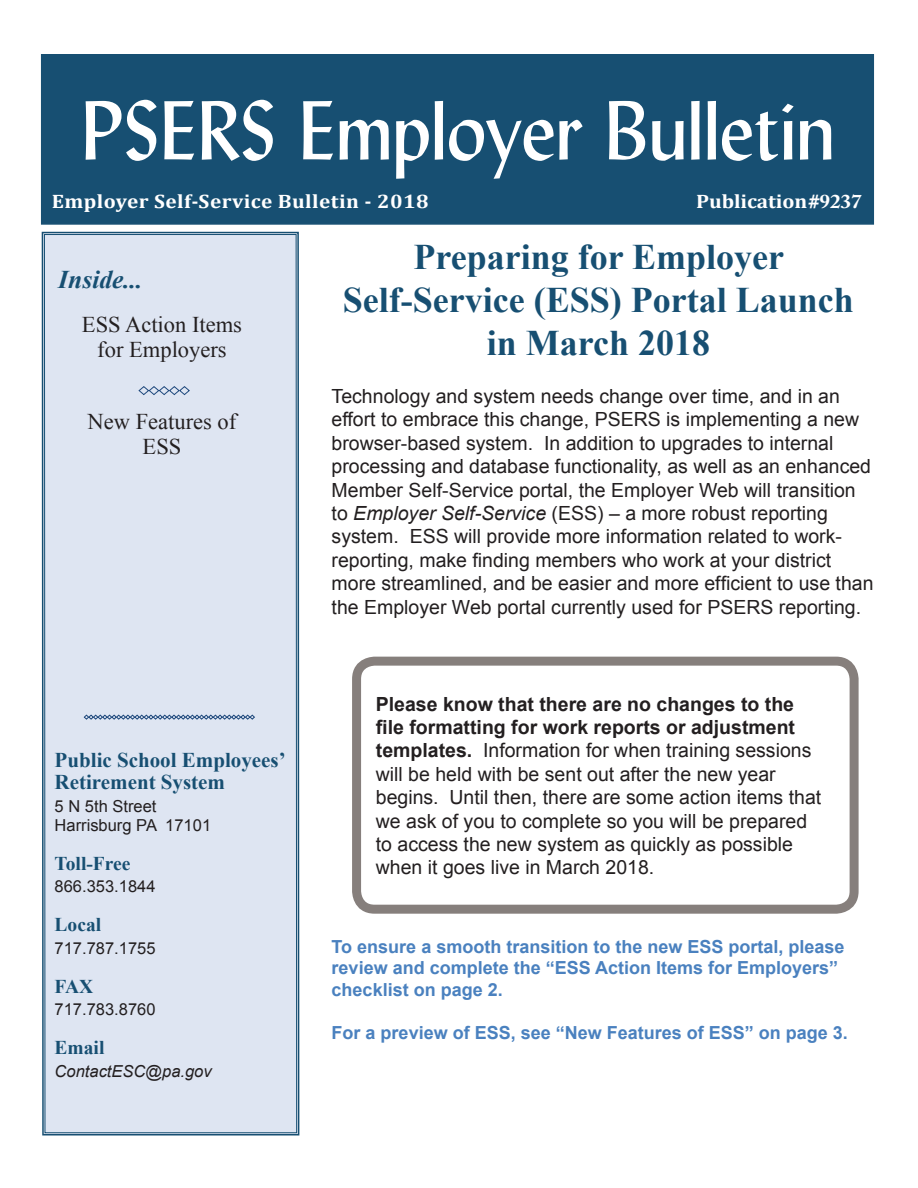
<style>
.page{position:relative;width:918px;height:1188px;background:#fff}
.page>*{position:absolute;margin:0;border:0;box-sizing:border-box;transform-origin:0 0}
.Masthead{font:82.5px "Lydian BT";color:#fff}
.heading_1{font:700 36px/43.2px "Times New Roman";color:#174f72;text-align:center}
.t1{font:italic 700 25.5px "Times New Roman";color:#174f72}
.t2{font:22.5px/25.5px "Times New Roman";color:#231f20;text-align:center}
.New_Title{font:700 21px/22.5px "Times New Roman";color:#174f72}
.t3{font:19.5px/23.4px "Arial";color:#231f20}
.Tagline{font:700 19.5px "Cambria";letter-spacing:.02em;color:#fff;scale:1.09 1}
.New_Title-2{font:700 19.5px "Times New Roman";color:#174f72}
.Tagline-2{font:700 19.5px "Cambria";letter-spacing:-.005em;color:#fff;scale:1.09 1}
.t4{font:700 18px/21.6px "Arial";color:#4a81bf}
.New_Title-3{font:16.5px/19px "Arial";color:#231f20}
.New_Title-4{font:italic 16.5px "Arial";color:#231f20}
.s1{font-family:"Adobe Caslon Pro"}
.s2{font-style:italic}
.s3{font-weight:700}
</style>
<div class="page">
<svg style="left:41px;top:231px;width:259px;height:905px;background:#83a0b4"></svg>
<div style="left:44px;top:234px;width:253px;height:899px;background:#dee5f2"></div>
<div style="left:41px;top:54px;width:833px;height:171px;background:#174f72;border:2px solid #174f72"></div>
<svg style="left:138px;top:386px;width:52px;height:10px"></svg>
<svg style="left:84px;top:715px;width:171px;height:5px"></svg>
<div style="left:352px;top:657px;width:507px;height:257px;border:9px solid #867f7c;border-radius:18px"></div>
<p class="Masthead" style="left:81px;top:80px;width:756px">PSERS Employer Bulletin</p>
<p class="Tagline" style="left:52px;top:187px;width:347px">Employer Self-Service Bulletin - 2018</p>
<p class="Tagline-2" style="left:696px;top:187px;width:153px">Publication <span class="s1">#9237</span></p>
<p class="t1" style="left:58px;top:261px;width:86px">Inside...</p>
<p class="t2" style="left:82px;top:311px;width:162px">ESS Action Items for Employers</p>
<p class="t2" style="left:88px;top:408px;width:150px">New Features of<br>ESS</p>
<p class="New_Title" style="left:55px;top:748px;width:233px">Public School Employees’<br>Retirement System</p>
<p class="New_Title-3" style="left:55px;top:797px;width:158px">5 N 5th Street<br>Harrisburg PA 17101</p>
<p class="New_Title-2" style="left:55px;top:850px;width:77px">Toll-Free</p>
<p class="New_Title-3" style="left:55px;top:877px;width:102px">866.353.1844</p>
<p class="New_Title-2" style="left:55px;top:911px;width:48px">Local</p>
<p class="New_Title-3" style="left:55px;top:938px;width:102px">717.787.1755</p>
<p class="New_Title-2" style="left:55px;top:973px;width:40px">FAX</p>
<p class="New_Title-3" style="left:55px;top:1000px;width:102px">717.783.8760</p>
<p class="New_Title-2" style="left:55px;top:1034px;width:51px">Email</p>
<p class="New_Title-4" style="left:55px;top:1060px;width:159px">ContactESC@pa.gov</p>
<p class="heading_1" style="left:343px;top:234px;width:512px">Preparing for Employer<br>Self-Service (ESS) Portal Launch in March 2018</p>
<p class="t3" style="left:332px;top:385px;width:543px">Technology and system needs change over time, and in an effort to embrace this change, PSERS is implementing a new browser-based system. In addition to upgrades to internal processing and database functionality, as well as an enhanced Member Self-Service portal, the Employer Web will transition to <span class="s2">Employer Self-Service</span> (ESS) – a more robust reporting system. ESS will provide more information related to work&shy;reporting, make finding members who work at your district more streamlined, and be easier and more efficient to use than the Employer Web portal currently used for PSERS reporting.</p>
<p class="t3" style="left:376px;top:692px;width:447px"><span class="s3">Please know that there are no changes to the file formatting for work reports or adjustment templates.</span> Information for when training sessions will be held with be sent out after the new year begins. Until then, there are some action items that we ask of you to complete so you will be prepared to access the new system as quickly as possible when it goes live in March 2018.</p>
<p class="t4" style="left:332px;top:936px;width:514px">To ensure a smooth transition to the new ESS portal, please review and complete the “ESS Action Items for Employers” checklist on page 2.</p>
<p class="t4" style="left:332px;top:1023px;width:518px">For a preview of ESS, see “New Features of ESS” on page 3.</p>
</div>
